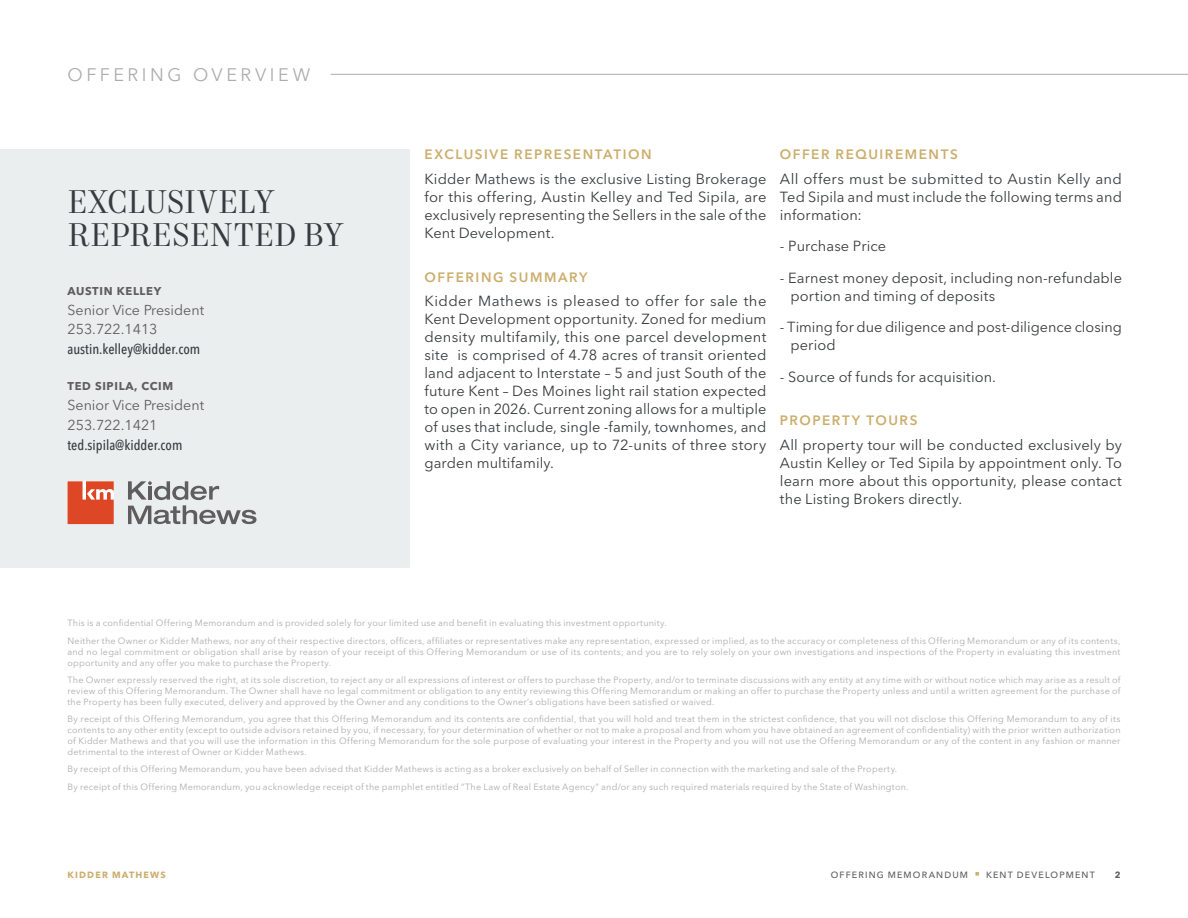
<style>
.page{position:relative;width:1188px;height:918px;background:#fff}
.page>*{position:absolute;margin:0;border:0;box-sizing:border-box;transform-origin:0 0}
.t1{font:33px/33px "Mort Modern 08";letter-spacing:-.005em;color:#383b3d}
.t2{font:18px "Avenir Next LT Pro";letter-spacing:.2em;color:#afabac}
.t3{font:14.55px/18px "Avenir Next LT Pro";letter-spacing:.005em;color:#383b3d;text-align:justify}
.t4{font:14.25px/19.8px "Avenir Next LT Pro";color:#5f5d5e}
.t5{font:500 condensed 14.25px "Avenir Next LT Pro";color:#383b3d}
.t6{font:600 13.5px "Avenir Next LT Pro";letter-spacing:.115em;color:#cbae6c}
.t7{font:700 11.25px "Avenir Next LT Pro";letter-spacing:.06em;color:#5f5d5e}
.t8{font:9px/10.8px "Avenir Next LT Pro";letter-spacing:.025em;color:#afabac}
.t9{font:500 9px "Avenir Next LT Pro";letter-spacing:.13em;color:#5f5d5e}
.t10{font:700 9px "Avenir Next LT Pro";letter-spacing:.13em;color:#cbae6c}
.t11{font:700 9px "Avenir Next LT Pro";color:#5f5d5e}
.s1{color:#cbae6c}
</style>
<div class="page">
<div style="left:0;top:149px;width:410px;height:419px;background:#eaeeee"></div>
<svg style="left:128px;top:481px;width:128px;height:43px"></svg>
<svg style="left:68px;top:481px;width:46px;height:43px"></svg>
<hr style="left:331px;top:74px;width:857px;height:1px;background:#afabac">
<h2 class="t2" style="left:68px;top:64px;width:244px">OFFERING OVERVIEW</h2>
<h1 class="t1" style="left:68px;top:187px;width:277px">EXCLUSIVELY<br>REPRESENTED BY</h1>
<p class="t7" style="left:68px;top:284px;width:95px">AUSTIN KELLEY</p>
<h3 class="t4" style="left:68px;top:300px;width:138px">Senior Vice President<br>253.722.1413</h3>
<h3 class="t5" style="left:68px;top:341px;width:134px">austin.kelley@kidder.com</h3>
<p class="t7" style="left:68px;top:379px;width:107px">TED SIPILA, CCIM</p>
<h3 class="t4" style="left:68px;top:395px;width:138px">Senior Vice President<br>253.722.1421</h3>
<h3 class="t5" style="left:68px;top:436px;width:116px">ted.sipila@kidder.com</h3>
<h3 class="t6" style="left:424px;top:147px;width:229px">EXCLUSIVE REPRESENTATION</h3>
<h3 class="t3" style="left:424px;top:170px;width:344px">Kidder Mathews is the exclusive Listing Brokerage for this offering, Austin Kelley and Ted Sipila, are exclusively representing the Sellers in the sale of the Kent Development.</h3>
<h3 class="t6" style="left:424px;top:269px;width:165px">OFFERING SUMMARY</h3>
<p class="t3" style="left:424px;top:292px;width:344px">Kidder Mathews is pleased to offer for sale the Kent Development opportunity. Zoned for medium density multifamily, this one parcel development site is comprised of 4.78 acres of transit oriented land adjacent to Interstate – 5 and just South of the future Kent – Des Moines light rail station expected to open in 2026. Current zoning allows for a multiple of uses that include, single -family, townhomes, and with a City variance, up to 72-units of three story garden multifamily.</p>
<h3 class="t6" style="left:780px;top:146px;width:179px">OFFER REQUIREMENTS</h3>
<h3 class="t3" style="left:780px;top:169px;width:344px">All offers must be submitted to Austin Kelly and Ted Sipila and must include the following terms and information:</h3>
<h3 class="t3" style="left:780px;top:237px;width:108px">- Purchase Price</h3>
<h3 class="t3" style="left:790px;top:268px;width:333px;text-indent:-11px">- Earnest money deposit, including non-refundable portion and timing of deposits</h3>
<h3 class="t3" style="left:790px;top:318px;width:333px;text-indent:-10px">- Timing for due diligence and post-diligence closing period</h3>
<h3 class="t3" style="left:780px;top:367px;width:218px">- Source of funds for acquisition.</h3>
<h3 class="t6" style="left:780px;top:412px;width:139px">PROPERTY TOURS</h3>
<h3 class="t3" style="left:780px;top:436px;width:344px">All property tour will be conducted exclusively by Austin Kelley or Ted Sipila by appointment only. To learn more about this opportunity, please contact the Listing Brokers directly.</h3>
<p class="t8" style="left:68px;top:614px;width:1054px;line-height:17.5px">This is a confidential Offering Memorandum and is provided solely for your limited use and benefit in evaluating this investment opportunity.<br>Neither the Owner or Kidder Mathews, nor any of their respective directors, officers, affiliates or representatives make any representation, expressed or implied, as to the accuracy or completeness of this Offering Memorandum or any of its contents,</p>
<p class="t8" style="left:68px;top:646px;width:1054px">and no legal commitment or obligation shall arise by reason of your receipt of this Offering Memorandum or use of its contents; and you are to rely solely on your own investigations and inspections of the Property in evaluating this investment opportunity and any offer you make to purchase the Property.</p>
<p class="t8" style="left:68px;top:675px;width:1055px;text-align:justify">The Owner expressly reserved the right, at its sole discretion, to reject any or all expressions of interest or offers to purchase the Property, and/or to terminate discussions with any entity at any time with or without notice which may arise as a result of review of this Offering Memorandum. The Owner shall have no legal commitment or obligation to any entity reviewing this Offering Memorandum or making an offer to purchase the Property unless and until a written agreement for the purchase of the Property has been fully executed, delivery and approved by the Owner and any conditions to the Owner’s obligations have been satisfied or waived.</p>
<p class="t8" style="left:68px;top:714px;width:1055px;text-align:justify">By receipt of this Offering Memorandum, you agree that this Offering Memorandum and its contents are confidential, that you will hold and treat them in the strictest confidence, that you will not disclose this Offering Memorandum to any of its contents to any other entity (except to outside advisors retained by you, if necessary, for your determination of whether or not to make a proposal and from whom you have obtained an agreement of confidentiality) with the prior written authorization of Kidder Mathews and that you will use the information in this Offering Memorandum for the sole purpose of evaluating your interest in the Property and you will not use the Offering Memorandum or any of the content in any fashion or manner detrimental to the interest of Owner or Kidder Mathews.</p>
<p class="t8" style="left:68px;top:760px;width:843px;line-height:17.5px">By receipt of this Offering Memorandum, you have been advised that Kidder Mathews is acting as a broker exclusively on behalf of Seller in connection with the marketing and sale of the Property.<br>By receipt of this Offering Memorandum, you acknowledge receipt of the pamphlet entitled “The Law of Real Estate Agency” and/or any such required materials required by the State of Washington.</p>
<p class="t10" style="left:68px;top:869px;width:100px">KIDDER MATHEWS</p>
<p class="t9" style="left:831px;top:869px;width:266px">OFFERING MEMORANDUM <span class="s1">■</span> KENT DEVELOPMENT</p>
<p class="t11" style="left:1115px;top:869px;width:7px">2</p>
</div>
